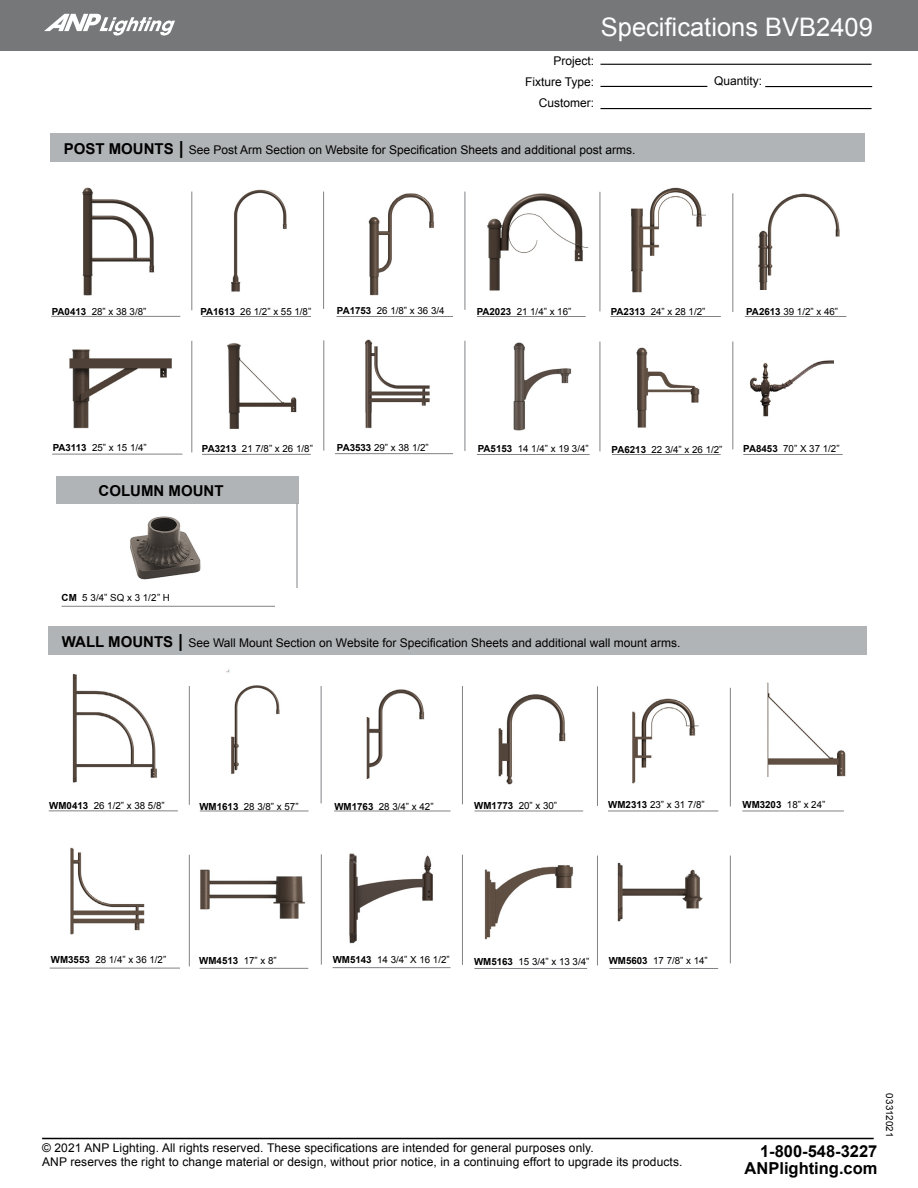
<style>
.page{position:relative;width:918px;height:1188px;background:#fff}
.page>*{position:absolute;margin:0;border:0;box-sizing:border-box;transform-origin:0 0}
.t1{font:25.5px "Arial";color:#fff}
.t2{font:700 16.5px/16.5px "Arial";color:#000;text-align:right}
.t3{font:700 15px "Arial";color:#000}
.t4{font:12px/21px "Arial";letter-spacing:.01em;color:#000;text-align:right}
.t5{font:9.75px "Arial";color:#000}
.t6{font:700 9.75px "Arial";color:#000}
.t7{font:9.75px "Arial";letter-spacing:.02em;color:#000}
.s1{font-weight:700;font-size:15px}
.s2{font-weight:700;font-size:18px}
.s3{font-weight:700}
.s4{font-weight:400}
</style>
<div class="page">
<div style="left:0;top:0;width:918px;height:51px;background:#757779"></div>
<hr style="left:600px;top:64px;width:272px;height:1px;background:#000">
<hr style="left:600px;top:86px;width:107px;height:1px;background:#000">
<hr style="left:600px;top:108px;width:272px;height:1px;background:#000">
<hr style="left:765px;top:86px;width:107px;height:1px;background:#000">
<svg style="left:44px;top:14px;width:131px;height:22px"></svg>
<hr style="left:42px;top:1138px;width:832px;height:1px;background:#000">
<div style="left:48px;top:626px;width:819px;height:29px;background:#b1b4b6"></div>
<div style="left:50px;top:133px;width:815px;height:29px;background:#b1b4b6"></div>
<hr style="left:192px;top:192px;width:1px;height:118px;background:#808285">
<hr style="left:323px;top:192px;width:1px;height:117px;background:#808285">
<hr style="left:465px;top:192px;width:1px;height:118px;background:#808285">
<hr style="left:600px;top:192px;width:1px;height:119px;background:#808285">
<hr style="left:733px;top:193px;width:1px;height:119px;background:#808285">
<hr style="left:192px;top:341px;width:1px;height:111px;background:#808285">
<hr style="left:324px;top:340px;width:1px;height:111px;background:#808285">
<hr style="left:465px;top:341px;width:1px;height:110px;background:#808285">
<hr style="left:600px;top:342px;width:1px;height:109px;background:#808285">
<hr style="left:733px;top:342px;width:1px;height:107px;background:#808285">
<hr style="left:51px;top:316px;width:129px;height:1px;background:#808285">
<hr style="left:52px;top:454px;width:130px;height:1px;background:#808285">
<hr style="left:202px;top:316px;width:109px;height:1px;background:#808285">
<hr style="left:202px;top:454px;width:109px;height:1px;background:#808285">
<hr style="left:337px;top:316px;width:116px;height:1px;background:#808285">
<hr style="left:335px;top:453px;width:118px;height:1px;background:#808285">
<hr style="left:477px;top:316px;width:109px;height:1px;background:#808285">
<hr style="left:477px;top:454px;width:113px;height:1px;background:#808285">
<hr style="left:610px;top:316px;width:111px;height:1px;background:#808285">
<hr style="left:612px;top:454px;width:109px;height:1px;background:#808285">
<hr style="left:745px;top:316px;width:101px;height:1px;background:#808285">
<hr style="left:743px;top:454px;width:100px;height:1px;background:#808285">
<img style="left:758px;top:193px;width:82px;height:97px">
<img style="left:82px;top:187px;width:73px;height:109px">
<img style="left:231px;top:189px;width:56px;height:103px">
<img style="left:368px;top:193px;width:66px;height:103px">
<img style="left:487px;top:193px;width:102px;height:98px">
<img style="left:631px;top:187px;width:74px;height:106px">
<img style="left:69px;top:349px;width:103px;height:80px">
<img style="left:227px;top:343px;width:70px;height:86px">
<img style="left:365px;top:339px;width:65px;height:90px">
<img style="left:636px;top:347px;width:64px;height:81px">
<img style="left:750px;top:360px;width:84px;height:57px">
<div style="left:56px;top:476px;width:242px;height:28px;background:#b1b4b6"></div>
<hr style="left:62px;top:606px;width:236px;height:1px;background:#808285">
<hr style="left:297px;top:504px;width:1px;height:110px;background:#808285">
<div style="left:275px;top:589px;width:39px;height:33px;background:#fff"></div>
<hr style="left:189px;top:686px;width:1px;height:119px;background:#808285">
<hr style="left:321px;top:686px;width:1px;height:117px;background:#808285">
<hr style="left:462px;top:686px;width:1px;height:118px;background:#808285">
<hr style="left:597px;top:686px;width:1px;height:120px;background:#808285">
<hr style="left:730px;top:688px;width:1px;height:118px;background:#808285">
<hr style="left:189px;top:855px;width:1px;height:111px;background:#808285">
<hr style="left:321px;top:854px;width:1px;height:111px;background:#808285">
<hr style="left:462px;top:855px;width:1px;height:110px;background:#808285">
<hr style="left:597px;top:856px;width:1px;height:109px;background:#808285">
<hr style="left:730px;top:856px;width:1px;height:107px;background:#808285">
<hr style="left:49px;top:811px;width:129px;height:1px;background:#808285">
<hr style="left:50px;top:968px;width:130px;height:1px;background:#808285">
<hr style="left:200px;top:811px;width:109px;height:1px;background:#808285">
<hr style="left:200px;top:968px;width:108px;height:1px;background:#808285">
<hr style="left:334px;top:811px;width:117px;height:1px;background:#808285">
<hr style="left:333px;top:967px;width:118px;height:1px;background:#808285">
<hr style="left:474px;top:811px;width:109px;height:1px;background:#808285">
<hr style="left:474px;top:968px;width:113px;height:1px;background:#808285">
<hr style="left:608px;top:811px;width:110px;height:1px;background:#808285">
<hr style="left:609px;top:968px;width:109px;height:1px;background:#808285">
<hr style="left:742px;top:811px;width:102px;height:1px;background:#808285">
<img style="left:72px;top:673px;width:85px;height:110px">
<img style="left:226px;top:669px;width:54px;height:105px">
<img style="left:366px;top:689px;width:59px;height:90px">
<img style="left:498px;top:694px;width:68px;height:91px">
<img style="left:632px;top:698px;width:67px;height:86px">
<img style="left:767px;top:683px;width:79px;height:93px">
<img style="left:70px;top:847px;width:75px;height:88px">
<img style="left:200px;top:869px;width:106px;height:50px">
<img style="left:484px;top:865px;width:89px;height:75px">
<img style="left:617px;top:862px;width:86px;height:60px">
<img style="left:513px;top:342px;width:59px;height:88px">
<img style="left:130px;top:516px;width:71px;height:64px">
<img style="left:349px;top:853px;width:84px;height:91px">
<p class="t4" style="left:525px;top:50px;width:71px">Project:<br>Fixture Type:<br>Customer:</p>
<h1 class="t1" style="left:601px;top:11px;width:274px">Specifications BVB2409</h1>
<p class="t4" style="left:714px;top:71px;width:50px">Quantity:</p>
<p class="t4" style="left:64px;top:139px;width:573px"><span class="s1">POST MOUNTS</span> <span class="s2">|</span> See Post Arm Section on Website for Specification Sheets and additional post arms.</p>
<p class="t5" style="left:52px;top:305px;width:96px"><span class="s3">PA0413</span> 28” x 38 3/8”</p>
<p class="t5" style="left:200px;top:305px;width:112px"><span class="s3">PA1613</span> 26 1/2” x 55 1/8”</p>
<p class="t5" style="left:337px;top:304px;width:109px"><span class="s3">PA1753</span> 26 1/8” x 36 3/4</p>
<p class="t5" style="left:477px;top:305px;width:96px"><span class="s3">PA2023</span> 21 1/4” x 16”</p>
<p class="t5" style="left:611px;top:305px;width:96px"><span class="s3">PA2313</span> 24” x 28 1/2”</p>
<p class="t5" style="left:746px;top:305px;width:93px"><span class="s3">PA2613</span> 39 1/2” x 46”</p>
<p class="t5" style="left:53px;top:441px;width:96px"><span class="s3">PA3113</span> 25” x 15 1/4”</p>
<p class="t5" style="left:337px;top:442px;width:93px"><span class="s3">PA3533</span> 29” x 38 1/2”</p>
<p class="t5" style="left:202px;top:442px;width:112px"><span class="s3">PA3213</span> 21 7/8” x 26 1/8”</p>
<p class="t3" style="left:99px;top:481px;width:126px">COLUMN MOUNT</p>
<p class="t5" style="left:62px;top:591px;width:110px"><span class="s3">CM</span> 5 3/4” SQ x 3 1/2” H</p>
<p class="t5" style="left:478px;top:442px;width:112px"><span class="s3">PA5153</span> 14 1/4” x 19 3/4”</p>
<p class="t5" style="left:743px;top:442px;width:98px"><span class="s3">PA8453</span> 70” X 37 1/2”</p>
<p class="t5" style="left:612px;top:443px;width:112px"><span class="s3">PA6213</span> 22 3/4” x 26 1/2”</p>
<p class="t4" style="left:62px;top:632px;width:620px"><span class="s1">WALL MOUNTS</span> <span class="s2">|</span> See Wall Mount Section on Website for Specification Sheets and additional wall mount arms.</p>
<p class="t5" style="left:49px;top:799px;width:117px"><span class="s3">WM0413</span> 26 1/2” x 38 5/8”</p>
<p class="t5" style="left:199px;top:800px;width:101px"><span class="s3">WM1613</span> 28 3/8” x 57”</p>
<p class="t6" style="left:334px;top:800px;width:41px">WM1763</p>
<p class="t5" style="left:474px;top:799px;width:84px"><span class="s3">WM1773</span> 20” x 30”</p>
<p class="t5" style="left:742px;top:798px;width:84px"><span class="s3">WM3203</span> 18” x 24”</p>
<p class="t5" style="left:608px;top:798px;width:98px"><span class="s3">WM2313</span> 23” x 31 7/8”</p>
<p class="t5" style="left:379px;top:800px;width:56px">28 3/4” x 42”</p>
<p class="t5" style="left:51px;top:953px;width:117px"><span class="s3">WM3553</span> 28 1/4” x 36 1/2”</p>
<p class="t6" style="left:199px;top:954px;width:79px">WM4513 <span class="s4">17” x 8”</span></p>
<p class="t5" style="left:333px;top:953px;width:119px"><span class="s3">WM5143</span> 14 3/4” X 16 1/2”</p>
<p class="t5" style="left:609px;top:954px;width:101px"><span class="s3">WM5603</span> 17 7/8” x 14”</p>
<p class="t5" style="left:474px;top:955px;width:117px"><span class="s3">WM5163</span> 15 3/4” x 13 3/4”</p>
<p class="t4" style="left:42px;top:1142px;width:642px;line-height:13.5px;text-align:left">© 2021 ANP Lighting. All rights reserved. These specifications are intended for general purposes only.<br>ANP reserves the right to change material or design, without prior notice, in a continuing effort to upgrade its products.</p>
<h2 class="t2" style="left:745px;top:1144px;width:134px">1-800-548-3227<br>ANPlighting.com</h2>
<p class="t7" style="left:896px;top:1093px;width:45px;rotate:90deg">03312021</p>
</div>
